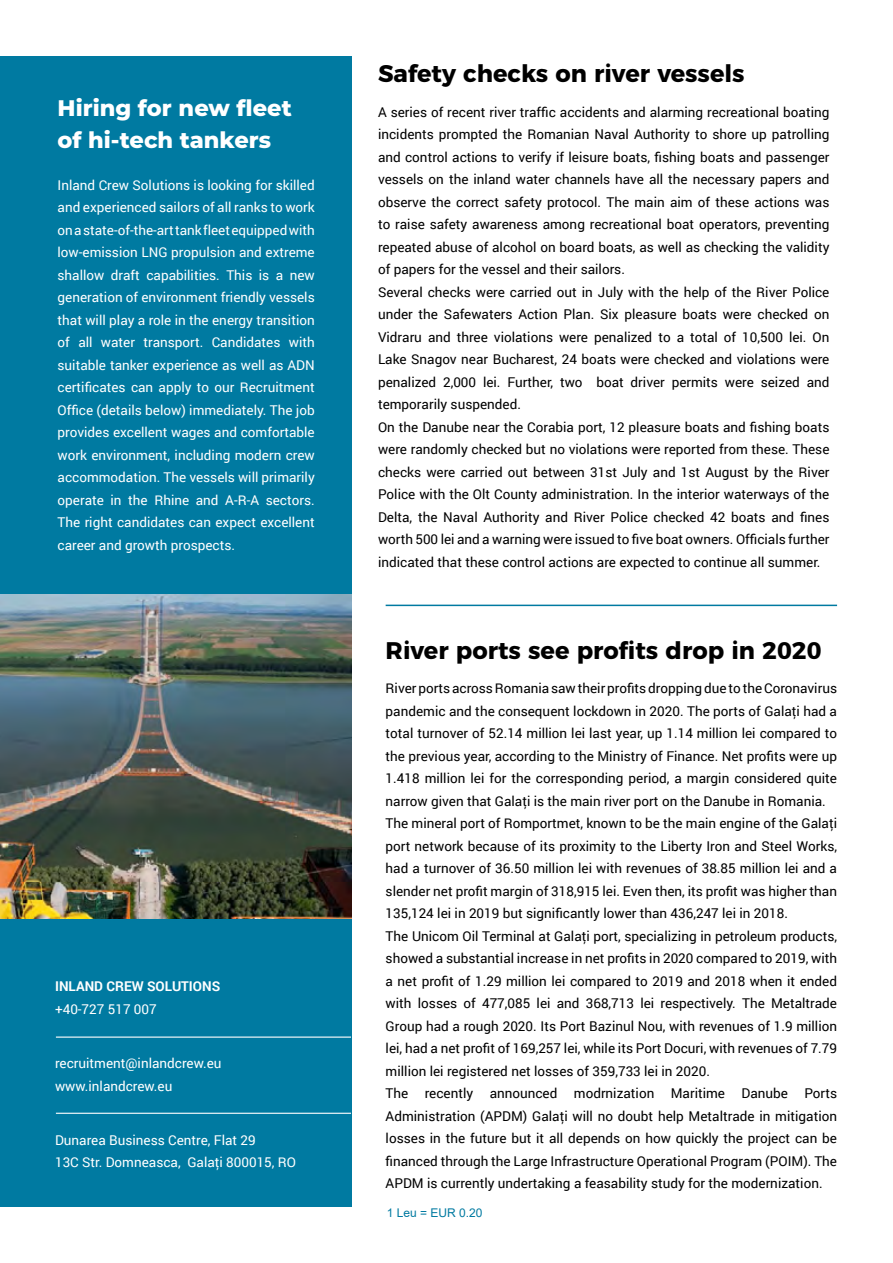
<style>
.page{position:relative;width:893px;height:1263px;background:#fff}
.page>*{position:absolute;margin:0;border:0;box-sizing:border-box;transform-origin:0 0}
.t1{font:700 24px "Montserrat";color:#000}
.t2{font:800 22.5px/31.5px "Montserrat";color:#fff}
.t3{font:13.5px/22.5px "Roboto";color:#000}
.t4{font:13.5px/22.5px "Roboto";color:#fff}
.t5{font:700 13.5px "Roboto";color:#fff}
.t6{font:12px "Arial";color:#007aa1}
</style>
<div class="page">
<hr style="left:386px;top:605px;width:451px;height:1px;background:#007aa1">
<div style="left:0;top:56px;width:351px;height:1151px;background:#007aa1"></div>
<img style="left:0;top:594px;width:351px;height:324px">
<hr style="left:56px;top:1036px;width:295px;height:2px;background:#fff">
<hr style="left:56px;top:1113px;width:295px;height:1px;background:#fff">
<h2 class="t2" style="left:58px;top:91px;width:236px">Hiring for new fleet of hi-tech tankers</h2>
<p class="t4" style="left:58px;top:173px;width:259px;text-align:justify">Inland Crew Solutions is looking for skilled and experienced sailors of all ranks to work on a state-of-the-art tank fleet equipped with low-emission LNG propulsion and extreme shallow draft capabilities. This is a new generation of environment friendly vessels that will play a role in the energy transition of all water transport. Candidates with suitable tanker experience as well as ADN certificates can apply to our Recruitment Office (details below) immediately. The job provides excellent wages and comfortable work environment, including modern crew accommodation. The vessels will primarily operate in the Rhine and A-R-A sectors.<br>The right candidates can expect excellent career and growth prospects.</p>
<p class="t5" style="left:55px;top:977px;width:167px">INLAND CREW SOLUTIONS</p>
<p class="t4" style="left:55px;top:997px;width:103px">+40-727 517 007</p>
<p class="t4" style="left:55px;top:1052px;width:168px">recruitment@inlandcrew.eu www.inlandcrew.eu</p>
<p class="t4" style="left:55px;top:1128px;width:242px">Dunarea Business Centre, Flat 29<br>13C Str. Domneasca, Galaţi 800015, RO</p>
<h1 class="t1" style="left:378px;top:54px;width:368px">Safety checks on river vessels</h1>
<p class="t3" style="left:378px;top:100px;width:453px">A series of recent river traffic accidents and alarming recreational boating incidents prompted the Romanian Naval Authority to shore up patrolling and control actions to verify if leisure boats, fishing boats and passenger vessels on the inland water channels have all the necessary papers and observe the correct safety protocol. The main aim of these actions was to raise safety awareness among recreational boat operators, preventing repeated abuse of alcohol on board boats, as well as checking the validity of papers for the vessel and their sailors.<br>Several checks were carried out in July with the help of the River Police under the Safewaters Action Plan. Six pleasure boats were checked on Vidraru and three violations were penalized to a total of 10,500 lei. On Lake Snagov near Bucharest, 24 boats were checked and violations were penalized 2,000 lei. Further, two boat driver permits were seized and temporarily suspended.<br>On the Danube near the Corabia port, 12 pleasure boats and fishing boats were randomly checked but no violations were reported from these. These checks were carried out between 31st July and 1st August by the River Police with the Olt County administration. In the interior waterways of the Delta, the Naval Authority and River Police checked 42 boats and fines worth 500 lei and a warning were issued to five boat owners. Officials further indicated that these control actions are expected to continue all summer.</p>
<h1 class="t1" style="left:386px;top:631px;width:437px">River ports see profits drop in 2020</h1>
<p class="t3" style="left:386px;top:676px;width:453px">River ports across Romania saw their profits dropping due to the Coronavirus pandemic and the consequent lockdown in 2020. The ports of Galaţi had a total turnover of 52.14 million lei last year, up 1.14 million lei compared to the previous year, according to the Ministry of Finance. Net profits were up 1.418 million lei for the corresponding period, a margin considered quite narrow given that Galaţi is the main river port on the Danube in Romania.<br>The mineral port of Romportmet, known to be the main engine of the Galaţi port network because of its proximity to the Liberty Iron and Steel Works, had a turnover of 36.50 million lei with revenues of 38.85 million lei and a slender net profit margin of 318,915 lei. Even then, its profit was higher than 135,124 lei in 2019 but significantly lower than 436,247 lei in 2018.<br>The Unicom Oil Terminal at Galaţi port, specializing in petroleum products, showed a substantial increase in net profits in 2020 compared to 2019, with a net profit of 1.29 million lei compared to 2019 and 2018 when it ended with losses of 477,085 lei and 368,713 lei respectively. The Metaltrade Group had a rough 2020. Its Port Bazinul Nou, with revenues of 1.9 million lei, had a net profit of 169,257 lei, while its Port Docuri, with revenues of 7.79 million lei registered net losses of 359,733 lei in 2020.<br>The recently announced modrnization Maritime Danube Ports Administration (APDM) Galaţi will no doubt help Metaltrade in mitigation losses in the future but it all depends on how quickly the project can be financed through the Large Infrastructure Operational Program (POIM). The APDM is currently undertaking a feasability study for the modernization.</p>
<p class="t6" style="left:387px;top:1205px;width:97px">1 Leu = EUR 0.20</p>
</div>
